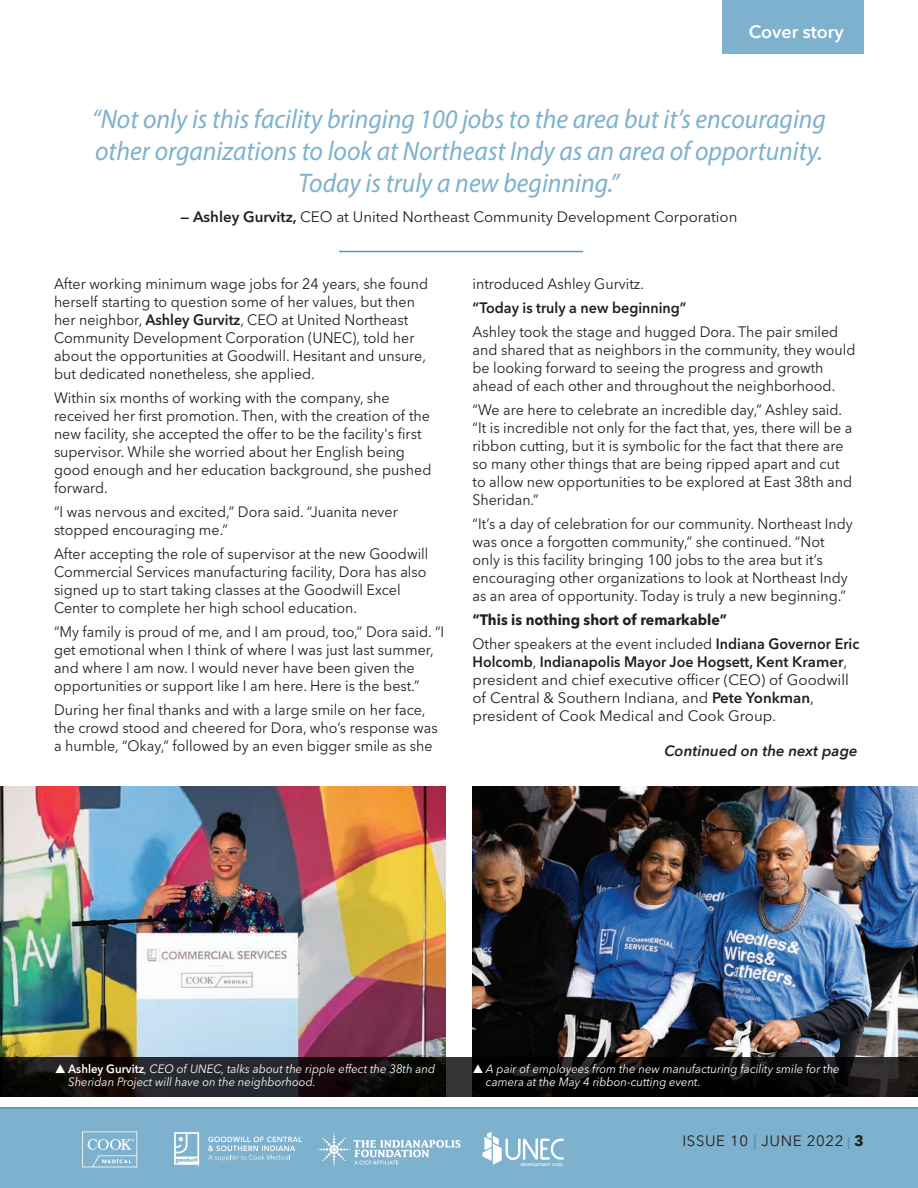
<style>
.page{position:relative;width:918px;height:1188px;background:#fff}
.page>*{position:absolute;margin:0;border:0;box-sizing:border-box;transform-origin:0 0}
.pull_quote-attrib-av{font:italic 27px/32.4px "Myriad Pro";color:#7db1cd;text-align:center;scale:.95 1}
.avenir-8-9{font:600 18px "Avenir Next";color:#fff}
.Avenir_10-12{font:15px/18px "Avenir Next LT Pro";color:#231f20;scale:.95 1}
.pull_quote-attrib-av-2{font:15px "Avenir Next LT Pro";color:#231f20}
.Avenir_10-12-2{font:700 15px "Avenir Next LT Pro";color:#231f20;scale:.95 1}
.Avenir_10-12-3{font:600 15px "Avenir Next LT Pro";color:#231f20;scale:.95 1}
.avenir-8-9-2{font:italic 600 15px "Avenir Next";color:#231f20}
.t1{font:15px "Avenir Next";letter-spacing:.04em;color:#231f20}
.t2{font:italic 12px/13.5px "Avenir Next LT Pro";color:#fff;scale:.95 1}
.t3{font:italic 5.25px "Helvetica Neue";color:#fff}
.s1{font-weight:600}
.s2{font-weight:600;font-style:normal}
.s3{font-weight:700;color:#529cbe}
.s4{font-weight:700;font-size:12px;color:#529cbe}
.s5{font-weight:700}
</style>
<div class="page">
<div style="left:0;top:1107px;width:918px;height:81px;background:#7db1cd"></div>
<img style="left:473px;top:786px;width:445px;height:271px">
<img style="left:0;top:786px;width:446px;height:271px">
<svg style="left:208px;top:1137px;width:94px;height:24px;background:#96c0d6"></svg>
<svg style="left:174px;top:1132px;width:25px;height:35px"></svg>
<svg style="left:82px;top:1132px;width:55px;height:35px;background:#93bed5"></svg>
<svg style="left:318px;top:1133px;width:143px;height:33px;background:#94bfd6"></svg>
<svg style="left:482px;top:1132px;width:82px;height:33px"></svg>
<div style="left:722px;top:0;width:142px;height:54px;background:#7db1cd"></div>
<svg style="left:0;top:1057px;width:918px;height:39px;background:#131112"></svg>
<hr style="left:339px;top:251px;width:244px;height:1px;background:#529cbe">
<svg style="left:56px;top:1064px;width:9px;height:9px"></svg>
<svg style="left:473px;top:1064px;width:10px;height:9px"></svg>
<p class="avenir-8-9" style="left:749px;top:17px;width:96px">Cover story</p>
<p class="pull_quote-attrib-av" style="left:92px;top:102px;width:774px">“Not only is this facility bringing 100 jobs to the area but it’s encouraging other organizations to look at Northeast Indy as an area of opportunity.<br>Today is truly a new beginning.”</p>
<p class="pull_quote-attrib-av-2" style="left:181px;top:208px;width:558px"><span class="s1">— Ashley Gurvitz,</span> CEO at United Northeast Community Development Corporation</p>
<p class="Avenir_10-12" style="left:54px;top:274px;width:395px">After working minimum wage jobs for 24 years, she found herself starting to question some of her values, but then her neighbor, <span class="s1">Ashley Gurvitz</span>, CEO at United Northeast Community Development Corporation (UNEC), told her about the opportunities at Goodwill. Hesitant and unsure, but dedicated nonetheless, she applied.</p>
<p class="Avenir_10-12" style="left:54px;top:388px;width:399px">Within six months of working with the company, she received her first promotion. Then, with the creation of the new facility, she accepted the offer to be the facility's first supervisor. While she worried about her English being good enough and her education background, she pushed forward.</p>
<p class="Avenir_10-12" style="left:54px;top:502px;width:363px">“I was nervous and excited,” Dora said. “Juanita never stopped encouraging me.”</p>
<p class="Avenir_10-12" style="left:54px;top:544px;width:396px">After accepting the role of supervisor at the new Goodwill Commercial Services manufacturing facility, Dora has also signed up to start taking classes at the Goodwill Excel Center to complete her high school education.</p>
<p class="Avenir_10-12" style="left:54px;top:622px;width:412px">“My family is proud of me, and I am proud, too,” Dora said. “I get emotional when I think of where I was just last summer, and where I am now. I would never have been given the opportunities or support like I am here. Here is the best.”</p>
<p class="Avenir_10-12" style="left:54px;top:700px;width:406px">During her final thanks and with a large smile on her face, the crowd stood and cheered for Dora, who’s response was a humble, “Okay,” followed by an even bigger smile as she</p>
<p class="Avenir_10-12" style="left:472px;top:274px;width:182px">introduced Ashley Gurvitz.</p>
<p class="Avenir_10-12-3" style="left:472px;top:298px;width:227px">“Today is truly a new beginning”</p>
<p class="Avenir_10-12" style="left:472px;top:322px;width:405px">Ashley took the stage and hugged Dora. The pair smiled and shared that as neighbors in the community, they would be looking forward to seeing the progress and growth ahead of each other and throughout the neighborhood.</p>
<p class="Avenir_10-12" style="left:472px;top:400px;width:401px">“We are here to celebrate an incredible day,” Ashley said. “It is incredible not only for the fact that, yes, there will be a ribbon cutting, but it is symbolic for the fact that there are so many other things that are being ripped apart and cut to allow new opportunities to be explored at East 38th and Sheridan.”</p>
<p class="Avenir_10-12" style="left:472px;top:514px;width:402px">“It’s a day of celebration for our community. Northeast Indy was once a forgotten community,” she continued. “Not only is this facility bringing 100 jobs to the area but it’s encouraging other organizations to look at Northeast Indy as an area of opportunity. Today is truly a new beginning.”</p>
<p class="Avenir_10-12-2" style="left:472px;top:610px;width:270px">“This is nothing short of remarkable”</p>
<p class="Avenir_10-12" style="left:472px;top:634px;width:409px">Other speakers at the event included <span class="s1">Indiana Governor Eric Holcomb</span>, <span class="s1">Indianapolis Mayor Joe Hogsett, Kent Kramer</span>, president and chief executive officer (CEO) of Goodwill of Central &amp; Southern Indiana, and <span class="s1">Pete Yonkman</span>, president of Cook Medical and Cook Group.</p>
<p class="avenir-8-9-2" style="left:665px;top:738px;width:195px">Continued on the next page</p>
<p class="t2" style="left:68px;top:1062px;width:388px"><span class="s2">Ashley Gurvitz</span>, CEO of UNEC, talks about the ripple effect the 38th and<br>Sheridan Project will have on the neighborhood.</p>
<p class="t2" style="left:486px;top:1062px;width:374px">A pair of employees from the new manufacturing facility smile for the camera at the May 4 ribbon-cutting event.</p>
<p class="t3" style="left:521px;top:1161px;width:45px">development corp.</p>
<p class="t1" style="left:682px;top:1128px;width:183px">ISSUE 10 <span class="s3">|</span> JUNE 2022 <span class="s4">|</span> <span class="s5">3</span></p>
</div>
